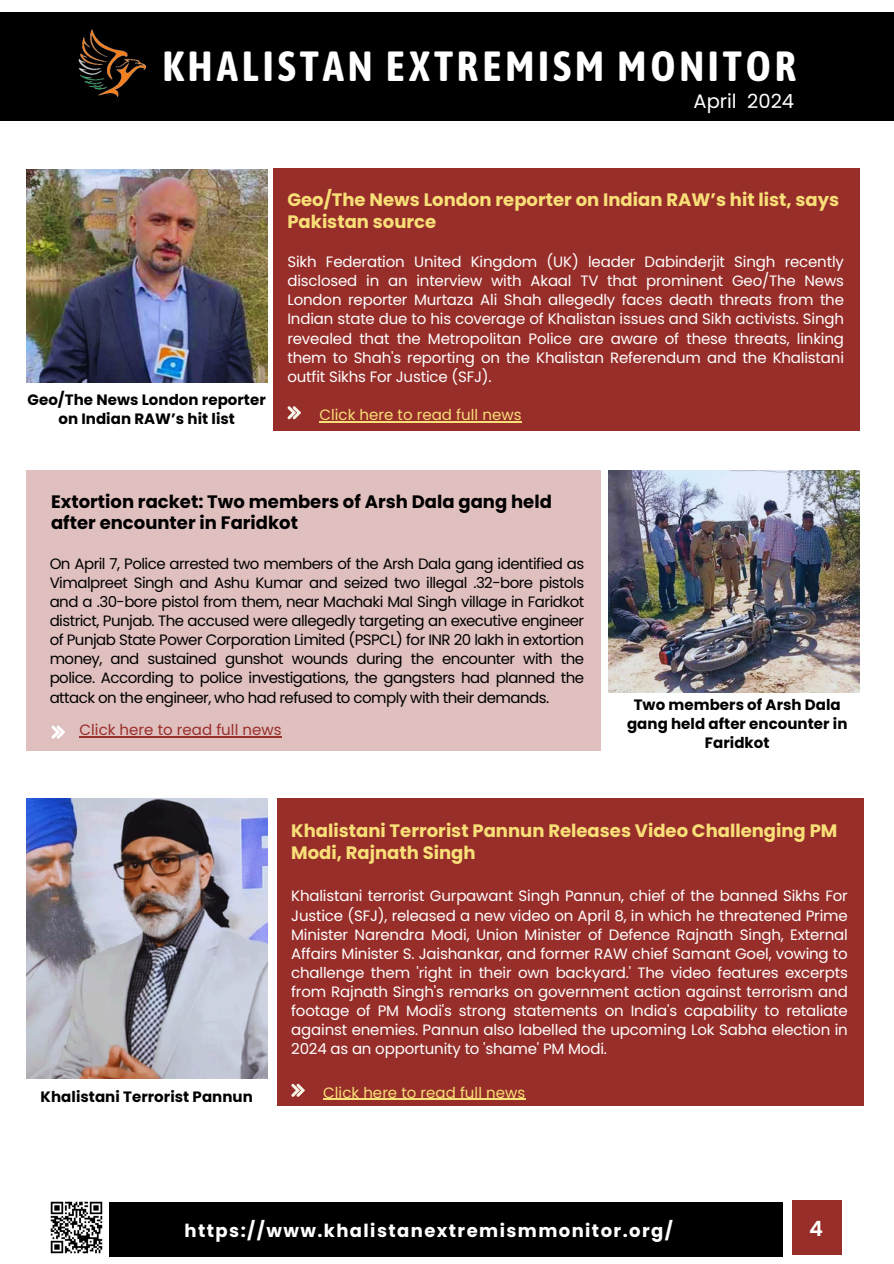
<style>
.page{position:relative;width:894px;height:1264px;background:#fff}
.page>*{position:absolute;margin:0;border:0;box-sizing:border-box;transform-origin:0 0}
.t1{font:700 42px "Asap Condensed";letter-spacing:.09em;color:#fff}
.t2{font:600 21px "Poppins";color:#fff}
.t3{font:19.5px "Poppins";color:#fff}
.t4{font:700 18px/21.3px "Poppins";color:#f8df77}
.t5{font:700 18px/21.3px "Poppins";color:#000}
.t6{font:700 18px "Poppins";letter-spacing:.08em;color:#fff}
.t7{font:15px/19.2px "Poppins";letter-spacing:-.01em;color:#fff;text-align:justify}
.t8{font:15px/19.2px "Poppins";letter-spacing:-.035em;color:#000;text-align:justify}
.t9{font:700 15px/19.2px "Poppins";letter-spacing:.005em;color:#000;text-align:center}
.t10{font:15px "Poppins";letter-spacing:.005em;color:#f8df77}
.t11{font:15px "Poppins";letter-spacing:.005em;color:#982e2a}
</style>
<div class="page">
<div style="left:0;top:12px;width:893px;height:109px;background:#000"></div>
<img style="left:78px;top:29px;width:67px;height:68px">
<div style="left:109px;top:1202px;width:673px;height:54px;background:#000"></div>
<div style="left:791px;top:1200px;width:49px;height:54px;background:#982e2a"></div>
<img style="left:50px;top:1201px;width:53px;height:53px">
<div style="left:273px;top:168px;width:586px;height:262px;background:#982e2a"></div>
<svg style="left:287px;top:406px;width:14px;height:13px"></svg>
<div style="left:26px;top:471px;width:574px;height:280px;background:#e0c0bf"></div>
<svg style="left:52px;top:725px;width:13px;height:13px"></svg>
<div style="left:277px;top:798px;width:586px;height:307px;background:#982e2a"></div>
<svg style="left:291px;top:1083px;width:13px;height:13px"></svg>
<img style="left:26px;top:169px;width:241px;height:214px">
<img style="left:608px;top:471px;width:251px;height:221px">
<img style="left:26px;top:798px;width:241px;height:280px">
<hr style="left:319px;top:421px;width:202px;height:1px;background:#f8df77">
<hr style="left:80px;top:736px;width:201px;height:1px;background:#982e2a">
<hr style="left:323px;top:1098px;width:202px;height:1px;background:#f8df77">
<h2 class="t1" style="left:162px;top:42px;width:635px">KHALISTAN EXTREMISM MONITOR</h2>
<h4 class="t3" style="left:693px;top:88px;width:102px">April 2024</h4>
<p class="t9" style="left:28px;top:390px;width:240px">Geo/The News London reporter on Indian RAW’s hit list</p>
<p class="t4" style="left:287px;top:189px;width:553px">Geo/The News London reporter on Indian RAW’s hit list, says<br>Pakistan source</p>
<h2 class="t7" style="left:287px;top:252px;width:558px">Sikh Federation United Kingdom (UK) leader Dabinderjit Singh recently disclosed in an interview with Akaal TV that prominent Geo/The News London reporter Murtaza Ali Shah allegedly faces death threats from the Indian state due to his coverage of Khalistan issues and Sikh activists. Singh revealed that the Metropolitan Police are aware of these threats, linking them to Shah's reporting on the Khalistan Referendum and the Khalistani outfit Sikhs For Justice (SFJ).</h2>
<p class="t10" style="left:319px;top:404px;width:203px">Click here to read full news</p>
<p class="t5" style="left:51px;top:490px;width:502px">Extortion racket: Two members of Arsh Dala gang held after encounter in Faridkot</p>
<p class="t8" style="left:50px;top:554px;width:536px">On April 7, Police arrested two members of the Arsh Dala gang identified as Vimalpreet Singh and Ashu Kumar and seized two illegal .32-bore pistols and a .30-bore pistol from them, near Machaki Mal Singh village in Faridkot district, Punjab. The accused were allegedly targeting an executive engineer of Punjab State Power Corporation Limited (PSPCL) for INR 20 lakh in extortion money, and sustained gunshot wounds during the encounter with the police. According to police investigations, the gangsters had planned the attack on the engineer, who had refused to comply with their demands.</p>
<p class="t11" style="left:80px;top:719px;width:203px">Click here to read full news</p>
<h4 class="t9" style="left:627px;top:695px;width:222px">Two members of Arsh Dala gang held after encounter in<br>Faridkot</h4>
<h2 class="t4" style="left:291px;top:820px;width:547px">Khalistani Terrorist Pannun Releases Video Challenging PM<br>Modi, Rajnath Singh</h2>
<p class="t7" style="left:291px;top:886px;width:558px">Khalistani terrorist Gurpawant Singh Pannun, chief of the banned Sikhs For Justice (SFJ), released a new video on April 8, in which he threatened Prime Minister Narendra Modi, Union Minister of Defence Rajnath Singh, External Affairs Minister S. Jaishankar, and former RAW chief Samant Goel, vowing to challenge them 'right in their own backyard.' The video features excerpts from Rajnath Singh's remarks on government action against terrorism and footage of PM Modi's strong statements on India's capability to retaliate against enemies. Pannun also labelled the upcoming Lok Sabha election in 2024 as an opportunity to 'shame' PM Modi.</p>
<p class="t9" style="left:41px;top:1087px;width:214px">Khalistani Terrorist Pannun</p>
<p class="t10" style="left:323px;top:1081px;width:203px">Click here to read full news</p>
<p class="t6" style="left:184px;top:1218px;width:489px">https://www.khalistanextremismmonitor.org/</p>
<p class="t2" style="left:809px;top:1213px;width:15px">4</p>
</div>
